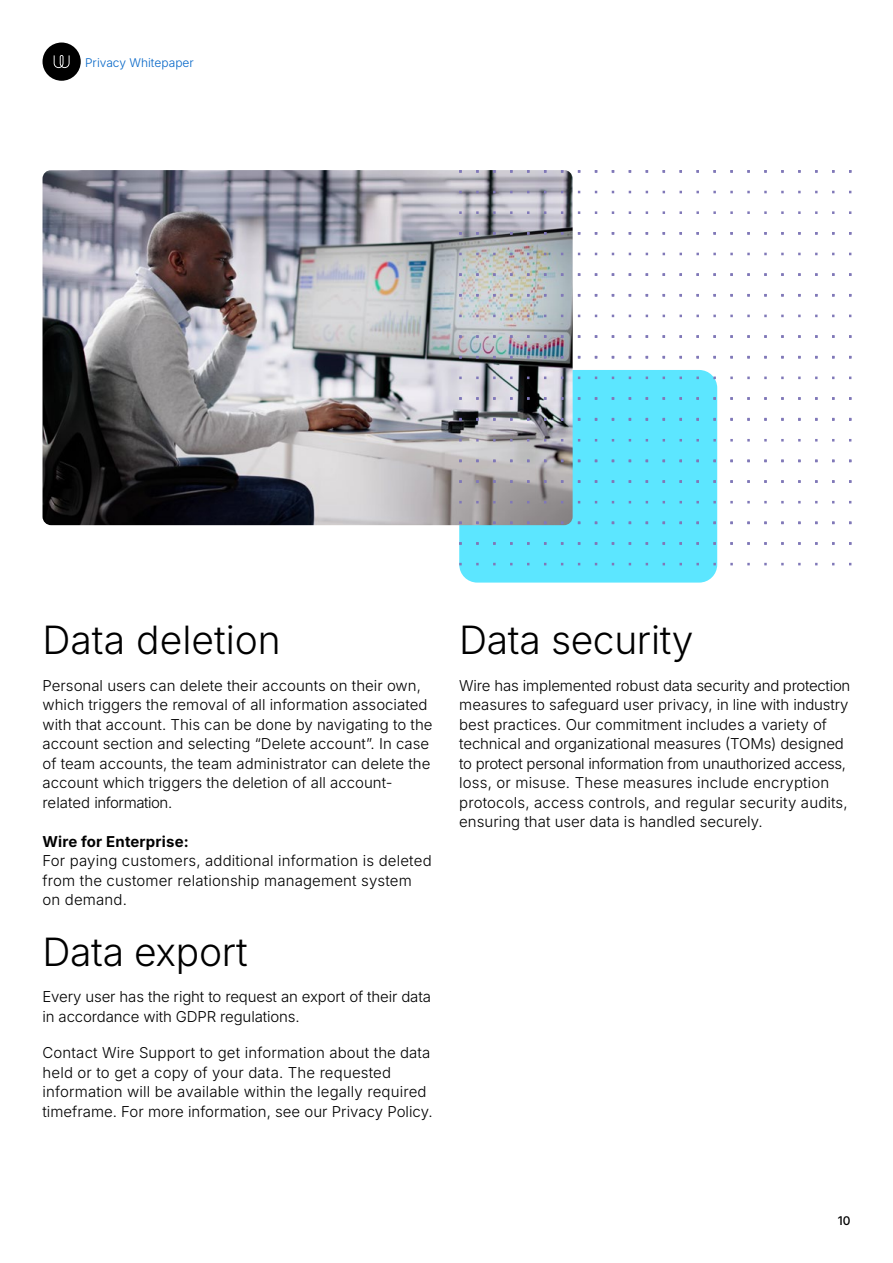
<style>
.page{position:relative;width:893px;height:1263px;background:#fff}
.page>*{position:absolute;margin:0;border:0;box-sizing:border-box;transform-origin:0 0}
.t1{font:300 39px "Inter";letter-spacing:-.005em;color:#000}
.t2{font:300 15px/19.5px "Inter";color:#000}
.t3{font:700 15px "Inter";letter-spacing:.01em;color:#000}
.t4{font:300 12px "Inter";color:#0667c8}
.t5{font:500 12px "Inter";color:#000}
</style>
<div class="page">
<div style="left:43px;top:43px;width:38px;height:38px;background:#000;border-radius:50%"></div>
<svg style="left:54px;top:55px;width:16px;height:13px"></svg>
<div style="left:459px;top:370px;width:258px;height:213px;background:#5ce6ff;border-radius:18px"></div>
<img style="left:43px;top:170px;width:530px;height:355px">
<svg style="left:459px;top:191px;width:392px;height:2px"></svg>
<svg style="left:459px;top:439px;width:392px;height:2px"></svg>
<svg style="left:459px;top:315px;width:392px;height:2px"></svg>
<svg style="left:459px;top:563px;width:392px;height:2px"></svg>
<svg style="left:459px;top:253px;width:392px;height:2px"></svg>
<svg style="left:459px;top:501px;width:392px;height:2px"></svg>
<svg style="left:459px;top:377px;width:392px;height:2px"></svg>
<svg style="left:459px;top:418px;width:392px;height:3px"></svg>
<svg style="left:459px;top:294px;width:392px;height:3px"></svg>
<svg style="left:459px;top:542px;width:392px;height:3px"></svg>
<svg style="left:459px;top:232px;width:392px;height:3px"></svg>
<svg style="left:459px;top:480px;width:392px;height:3px"></svg>
<svg style="left:459px;top:356px;width:392px;height:2px"></svg>
<svg style="left:459px;top:211px;width:392px;height:3px"></svg>
<svg style="left:459px;top:170px;width:392px;height:3px"></svg>
<svg style="left:459px;top:460px;width:392px;height:2px"></svg>
<svg style="left:459px;top:335px;width:392px;height:3px"></svg>
<svg style="left:459px;top:273px;width:392px;height:3px"></svg>
<svg style="left:459px;top:521px;width:392px;height:3px"></svg>
<svg style="left:459px;top:397px;width:392px;height:3px"></svg>
<p class="t4" style="left:85px;top:54px;width:110px">Privacy Whitepaper</p>
<h1 class="t1" style="left:43px;top:611px;width:240px">Data deletion</h1>
<p class="t2" style="left:43px;top:675px;width:392px">Personal users can delete their accounts on their own, which triggers the removal of all information associated with that account. This can be done by navigating to the account section and selecting “Delete account”. In case of team accounts, the team administrator can delete the account which triggers the deletion of all account&shy;related information.</p>
<p class="t3" style="left:43px;top:830px;width:148px">Wire for Enterprise:</p>
<p class="t2" style="left:43px;top:851px;width:391px">For paying customers, additional information is deleted from the customer relationship management system on demand.</p>
<h1 class="t1" style="left:43px;top:923px;width:207px">Data export</h1>
<p class="t2" style="left:43px;top:987px;width:390px">Every user has the right to request an export of their data in accordance with GDPR regulations.</p>
<p class="t2" style="left:43px;top:1043px;width:392px">Contact Wire Support to get information about the data held or to get a copy of your data. The requested information will be available within the legally required timeframe. For more information, see our Privacy Policy.</p>
<h1 class="t1" style="left:459px;top:611px;width:236px">Data security</h1>
<p class="t2" style="left:459px;top:675px;width:393px">Wire has implemented robust data security and protection measures to safeguard user privacy, in line with industry best practices. Our commitment includes a variety of technical and organizational measures (TOMs) designed to protect personal information from unauthorized access, loss, or misuse. These measures include encryption protocols, access controls, and regular security audits, ensuring that user data is handled securely.</p>
<p class="t5" style="left:838px;top:1211px;width:14px">10</p>
</div>
